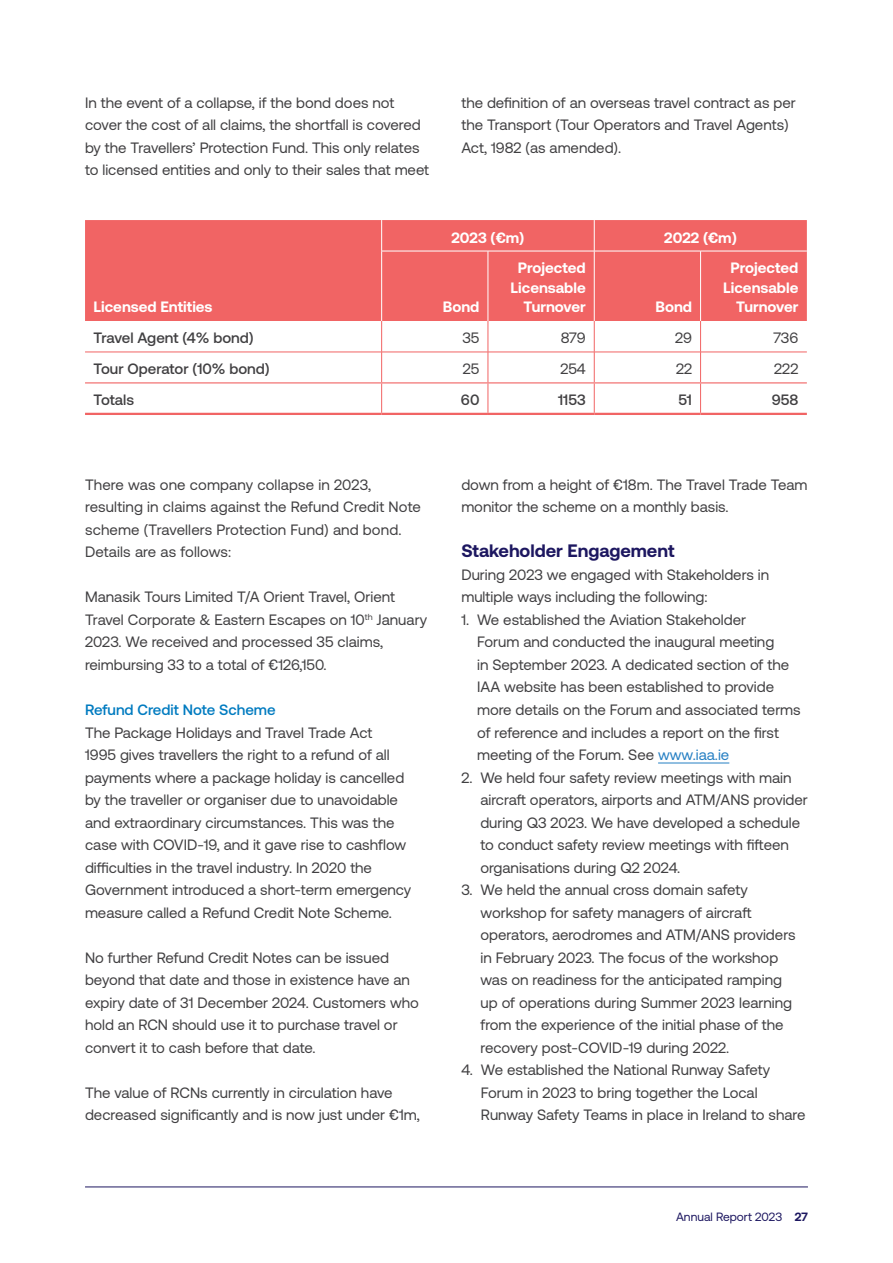
<style>
.page{position:relative;width:893px;height:1263px;background:#fff}
.page>*{position:absolute;margin:0;border:0;box-sizing:border-box;transform-origin:0 0}
.t1{font:700 18px "Aeonik";color:#1d1760}
.t2{font:15px/22.5px "Aeonik";color:#414042}
.t3{font:700 15px/19.5px "Aeonik";color:#fff;text-align:right}
.t4{font:500 15px "Aeonik";color:#414042}
.t5{font:500 15px "Aeonik";color:#007bc0}
.t6{font:12px "Aeonik";color:#1d1760}
.s1{color:#257fc3}
.s2{font-weight:700}
</style>
<div class="page">
<div style="left:85px;top:220px;width:722px;height:101px;background:#f16464"></div>
<hr style="left:381px;top:321px;width:1px;height:31px;background:#f16464">
<hr style="left:488px;top:321px;width:1px;height:31px;background:#f16464">
<hr style="left:594px;top:321px;width:1px;height:31px;background:#f16464">
<hr style="left:700px;top:321px;width:1px;height:31px;background:#f16464">
<hr style="left:85px;top:352px;width:297px;height:1px;background:#f16464">
<hr style="left:382px;top:352px;width:106px;height:1px;background:#f16464">
<hr style="left:381px;top:352px;width:1px;height:30px;background:#f16464">
<hr style="left:488px;top:352px;width:106px;height:1px;background:#f16464">
<hr style="left:488px;top:352px;width:1px;height:30px;background:#f16464">
<hr style="left:594px;top:352px;width:107px;height:1px;background:#f16464">
<hr style="left:594px;top:352px;width:1px;height:30px;background:#f16464">
<hr style="left:701px;top:352px;width:106px;height:1px;background:#f16464">
<hr style="left:700px;top:352px;width:1px;height:30px;background:#f16464">
<hr style="left:381px;top:383px;width:1px;height:30px;background:#f16464">
<hr style="left:488px;top:383px;width:1px;height:30px;background:#f16464">
<hr style="left:594px;top:383px;width:1px;height:30px;background:#f16464">
<hr style="left:700px;top:383px;width:1px;height:30px;background:#f16464">
<hr style="left:85px;top:382px;width:297px;height:1px;background:#f16464">
<hr style="left:382px;top:382px;width:106px;height:1px;background:#f16464">
<hr style="left:488px;top:382px;width:106px;height:1px;background:#f16464">
<hr style="left:594px;top:382px;width:107px;height:1px;background:#f16464">
<hr style="left:701px;top:382px;width:106px;height:1px;background:#f16464">
<hr style="left:85px;top:413px;width:297px;height:2px;background:#f16464">
<hr style="left:382px;top:413px;width:106px;height:2px;background:#f16464">
<hr style="left:488px;top:413px;width:106px;height:2px;background:#f16464">
<hr style="left:594px;top:413px;width:107px;height:2px;background:#f16464">
<hr style="left:701px;top:413px;width:106px;height:2px;background:#f16464">
<hr style="left:381px;top:220px;width:1px;height:31px;background:#fff">
<hr style="left:594px;top:220px;width:1px;height:31px;background:#fff">
<hr style="left:381px;top:251px;width:107px;height:1px;background:#fff">
<hr style="left:381px;top:251px;width:1px;height:70px;background:#fff">
<hr style="left:488px;top:251px;width:106px;height:1px;background:#fff">
<hr style="left:488px;top:251px;width:1px;height:70px;background:#fff">
<hr style="left:594px;top:251px;width:107px;height:1px;background:#fff">
<hr style="left:594px;top:251px;width:1px;height:70px;background:#fff">
<hr style="left:701px;top:251px;width:106px;height:1px;background:#fff">
<hr style="left:700px;top:251px;width:1px;height:70px;background:#fff">
<hr style="left:658px;top:763px;width:71px;height:1px;background:#257fc3">
<hr style="left:85px;top:1186px;width:723px;height:1px;background:#1d1760">
<p class="t2" style="left:85px;top:91px;width:346px">In the event of a collapse, if the bond does not cover the cost of all claims, the shortfall is covered by the Travellers’ Protection Fund. This only relates to licensed entities and only to their sales that meet</p>
<p class="t2" style="left:461px;top:91px;width:336px">the definition of an overseas travel contract as per the Transport (Tour Operators and Travel Agents)<br>Act, 1982 (as amended).</p>
<p class="t3" style="left:94px;top:297px;width:120px">Licensed Entities</p>
<p class="t3" style="left:451px;top:227px;width:74px">2023 (€m)</p>
<p class="t3" style="left:664px;top:227px;width:74px">2022 (€m)</p>
<p class="t3" style="left:443px;top:297px;width:38px">Bond</p>
<p class="t3" style="left:511px;top:258px;width:77px">Projected<br>Licensable<br>Turnover</p>
<p class="t3" style="left:655px;top:297px;width:38px">Bond</p>
<p class="t3" style="left:723px;top:258px;width:77px">Projected<br>Licensable<br>Turnover</p>
<p class="t4" style="left:94px;top:330px;width:162px">Travel Agent (4% bond)</p>
<p class="t2" style="left:462px;top:327px;width:19px">35</p>
<p class="t2" style="left:561px;top:327px;width:27px">879</p>
<p class="t2" style="left:675px;top:327px;width:18px">29</p>
<p class="t2" style="left:773px;top:327px;width:26px">736</p>
<p class="t4" style="left:94px;top:361px;width:178px">Tour Operator (10% bond)</p>
<p class="t2" style="left:463px;top:358px;width:18px">25</p>
<p class="t2" style="left:560px;top:358px;width:27px">254</p>
<p class="t2" style="left:676px;top:358px;width:18px">22</p>
<p class="t2" style="left:774px;top:358px;width:26px">222</p>
<p class="t4" style="left:94px;top:392px;width:42px">Totals</p>
<p class="t4" style="left:461px;top:392px;width:20px">60</p>
<p class="t4" style="left:558px;top:392px;width:29px">1153</p>
<p class="t4" style="left:679px;top:392px;width:15px">51</p>
<p class="t4" style="left:772px;top:392px;width:28px">958</p>
<p class="t2" style="left:85px;top:473px;width:337px">There was one company collapse in 2023, resulting in claims against the Refund Credit Note scheme (Travellers Protection Fund) and bond.<br>Details are as follows:</p>
<p class="t2" style="left:85px;top:586px;width:344px">Manasik Tours Limited T/A Orient Travel, Orient Travel Corporate &amp; Eastern Escapes on 10<sup>th</sup> January 2023. We received and processed 35 claims, reimbursing 33 to a total of €126,150.</p>
<h4 class="t5" style="left:85px;top:701px;width:192px">Refund Credit Note Scheme</h4>
<p class="t2" style="left:85px;top:721px;width:328px">The Package Holidays and Travel Trade Act<br>1995 gives travellers the right to a refund of all payments where a package holiday is cancelled by the traveller or organiser due to unavoidable and extraordinary circumstances. This was the case with COVID-19, and it gave rise to cashflow difficulties in the travel industry. In 2020 the Government introduced a short-term emergency measure called a Refund Credit Note Scheme.</p>
<p class="t2" style="left:85px;top:946px;width:335px">No further Refund Credit Notes can be issued beyond that date and those in existence have an expiry date of 31 December 2024. Customers who hold an RCN should use it to purchase travel or convert it to cash before that date.</p>
<p class="t2" style="left:85px;top:1081px;width:336px">The value of RCNs currently in circulation have decreased significantly and is now just under €1m,</p>
<p class="t2" style="left:461px;top:473px;width:348px">down from a height of €18m. The Travel Trade Team monitor the scheme on a monthly basis.</p>
<h3 class="t1" style="left:461px;top:541px;width:215px">Stakeholder Engagement</h3>
<p class="t2" style="left:461px;top:563px;width:309px">During 2023 we engaged with Stakeholders in multiple ways including the following:</p>
<p class="t2" style="left:477px;top:608px;width:325px;text-indent:-16px">1. We established the Aviation Stakeholder<br>Forum and conducted the inaugural meeting<br>in September 2023. A dedicated section of the IAA website has been established to provide more details on the Forum and associated terms of reference and includes a report on the first meeting of the Forum. See <span class="s1">www.iaa.ie</span></p>
<p class="t2" style="left:480px;top:766px;width:329px;text-indent:-19px">2. We held four safety review meetings with main aircraft operators, airports and ATM/ANS provider during Q3 2023. We have developed a schedule to conduct safety review meetings with fifteen organisations during Q2 2024.</p>
<p class="t2" style="left:480px;top:878px;width:317px;text-indent:-19px">3. We held the annual cross domain safety workshop for safety managers of aircraft operators, aerodromes and ATM/ANS providers in February 2023. The focus of the workshop was on readiness for the anticipated ramping up of operations during Summer 2023 learning from the experience of the initial phase of the recovery post-COVID-19 during 2022.</p>
<p class="t2" style="left:481px;top:1058px;width:326px;text-indent:-20px">4. We established the National Runway Safety<br>Forum in 2023 to bring together the Local<br>Runway Safety Teams in place in Ireland to share</p>
<p class="t6" style="left:676px;top:1210px;width:133px">Annual Report 2023 <span class="s2">27</span></p>
</div>
